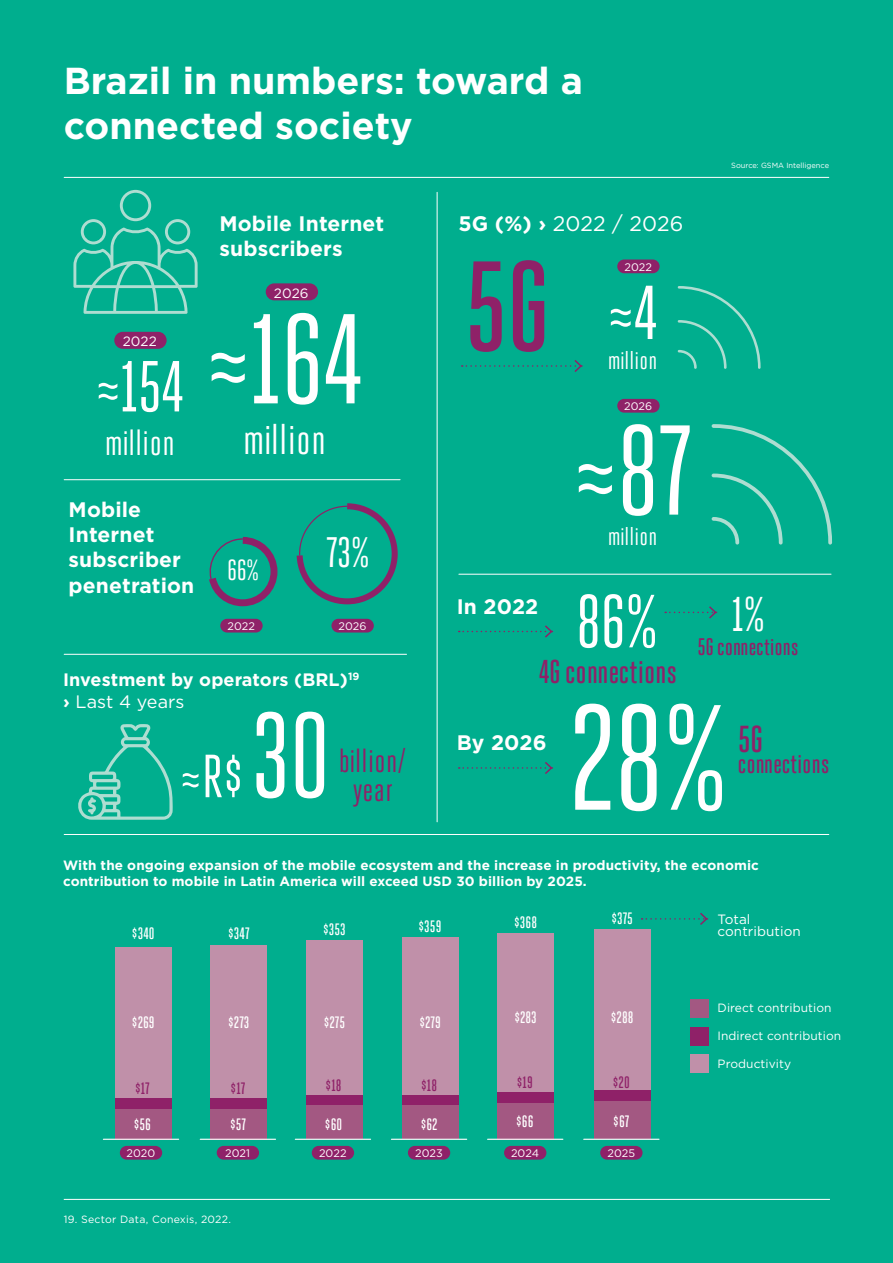
<style>
.page{position:relative;width:893px;height:1263px;background:#00ae8e}
.page>*{position:absolute;margin:0;border:0;box-sizing:border-box;transform-origin:0 0}
.t1{font:149.4px "Heroic Condensed";color:#fff}
.t2{font:127.5px "Heroic Condensed";color:#fff}
.t3{font:500 127.5px "Heroic Condensed";color:#8f2168}
.t4{font:76.2px "Heroic Condensed";color:#fff}
.t5{font:75px "Heroic Condensed";color:#fff}
.t6{font:72px "Heroic Condensed";color:#fff}
.t7{font:60.75px "Heroic Condensed";color:#fff}
.t8{font:48.75px "Heroic Condensed";color:#fff}
.t9{font:42.6px "Heroic Condensed";color:#fff}
.t10{font:42.45px "Heroic Condensed";letter-spacing:.035em;color:#fff}
.t11{font:700 37.5px/45px "Gotham";color:#fff}
.t12{font:500 37.5px "Heroic Condensed";color:#8f2168}
.t13{font:36px "Heroic Condensed";letter-spacing:.035em;color:#fff}
.t14{font:500 33px "Heroic Condensed";letter-spacing:.015em;color:#8f2168}
.t15{font:33px/28.7px "Heroic Condensed";letter-spacing:.035em;color:#8f2168;text-align:center}
.t16{font:500 27px "Heroic Condensed";letter-spacing:.015em;color:#8f2168}
.t17{font:25.35px "Heroic Condensed";letter-spacing:.035em;color:#fff}
.t18{font:500 24px "Heroic Condensed";letter-spacing:.015em;color:#8f2168}
.t19{font:700 21px/25.2px "Gotham";letter-spacing:.005em;color:#fff}
.t20{font:21px "Gotham";letter-spacing:.005em;color:#fff}
.t21{font:700 18px/21.6px "Gotham";letter-spacing:.005em;color:#fff}
.t22{font:500 16.5px "Heroic Condensed";letter-spacing:.005em;color:#fff}
.t23{font:500 16.5px "Heroic Condensed";letter-spacing:.005em;color:#8f2168}
.t24{font:700 13.5px/16.2px "Gotham";letter-spacing:.005em;color:#fff}
.t25{font:13.5px/12px "Gotham";letter-spacing:.005em;color:#fff}
.t26{font:12px "Gotham";letter-spacing:.005em;color:#fff}
.t27{font:10.95px "Gotham";letter-spacing:.005em;color:#fff}
.t28{font:10.5px "Gotham";letter-spacing:.025em;color:#fff}
.t29{font:7.5px "Gotham";color:#fff}
.s1{font-weight:700}
.s2{font-weight:400}
.s3{font-size:120.45px}
</style>
<div class="page">
<hr style="left:64px;top:1199px;width:766px;height:1px;background:#fff">
<div style="left:114px;top:332px;width:53px;height:17px;background:#8f2168;border-radius:8px"></div>
<div style="left:331px;top:619px;width:43px;height:13px;background:#8f2168;border-radius:7px"></div>
<div style="left:266px;top:283px;width:52px;height:17px;background:#8f2168;border-radius:8px"></div>
<div style="left:617px;top:259px;width:43px;height:14px;background:#8f2168;border-radius:7px"></div>
<div style="left:617px;top:399px;width:43px;height:14px;background:#8f2168;border-radius:7px"></div>
<div style="left:220px;top:619px;width:43px;height:13px;background:#8f2168;border-radius:7px"></div>
<div style="left:120px;top:1146px;width:42px;height:14px;background:#8f2168;border-radius:7px"></div>
<div style="left:217px;top:1146px;width:42px;height:14px;background:#8f2168;border-radius:7px"></div>
<div style="left:312px;top:1146px;width:42px;height:14px;background:#8f2168;border-radius:7px"></div>
<div style="left:408px;top:1146px;width:42px;height:14px;background:#8f2168;border-radius:7px"></div>
<div style="left:504px;top:1146px;width:42px;height:14px;background:#8f2168;border-radius:7px"></div>
<div style="left:600px;top:1146px;width:43px;height:14px;background:#8f2168;border-radius:7px"></div>
<svg style="left:73px;top:190px;width:125px;height:124px"></svg>
<svg style="left:209px;top:536px;width:69px;height:71px"></svg>
<svg style="left:296px;top:503px;width:102px;height:102px"></svg>
<hr style="left:64px;top:479px;width:336px;height:1px;background:#fff">
<hr style="left:64px;top:654px;width:343px;height:1px;background:#fff">
<hr style="left:459px;top:574px;width:372px;height:1px;background:#fff">
<hr style="left:64px;top:834px;width:765px;height:1px;background:#fff">
<hr style="left:64px;top:177px;width:765px;height:1px;background:#fff">
<hr style="left:437px;top:192px;width:1px;height:630px;background:#fff">
<svg style="left:678px;top:286px;width:83px;height:83px"></svg>
<svg style="left:712px;top:424px;width:120px;height:120px"></svg>
<svg style="left:462px;top:360px;width:121px;height:12px"></svg>
<svg style="left:459px;top:625px;width:94px;height:13px"></svg>
<svg style="left:459px;top:762px;width:94px;height:12px"></svg>
<svg style="left:665px;top:606px;width:53px;height:13px"></svg>
<svg style="left:78px;top:724px;width:95px;height:96px"></svg>
<div style="left:690px;top:999px;width:19px;height:19px;background:#a35882"></div>
<div style="left:690px;top:1027px;width:19px;height:19px;background:#8f2168"></div>
<div style="left:690px;top:1054px;width:19px;height:18px;background:#c090a9"></div>
<div style="left:115px;top:947px;width:57px;height:151px;background:#c090a9"></div>
<div style="left:210px;top:945px;width:57px;height:153px;background:#c090a9"></div>
<div style="left:306px;top:940px;width:57px;height:155px;background:#c090a9"></div>
<div style="left:402px;top:937px;width:56px;height:158px;background:#c090a9"></div>
<div style="left:497px;top:933px;width:57px;height:159px;background:#c090a9"></div>
<div style="left:594px;top:929px;width:57px;height:161px;background:#c090a9"></div>
<div style="left:115px;top:1098px;width:57px;height:11px;background:#8f2168"></div>
<div style="left:210px;top:1098px;width:57px;height:11px;background:#8f2168"></div>
<div style="left:306px;top:1095px;width:57px;height:10px;background:#8f2168"></div>
<div style="left:402px;top:1095px;width:56px;height:10px;background:#8f2168"></div>
<div style="left:497px;top:1092px;width:57px;height:11px;background:#8f2168"></div>
<div style="left:594px;top:1090px;width:57px;height:11px;background:#8f2168"></div>
<div style="left:115px;top:1109px;width:57px;height:30px;background:#a35882"></div>
<div style="left:210px;top:1109px;width:57px;height:30px;background:#a35882"></div>
<div style="left:306px;top:1105px;width:57px;height:34px;background:#a35882"></div>
<div style="left:402px;top:1105px;width:56px;height:34px;background:#a35882"></div>
<div style="left:497px;top:1103px;width:57px;height:36px;background:#a35882"></div>
<div style="left:594px;top:1101px;width:57px;height:38px;background:#a35882"></div>
<hr style="left:103px;top:1139px;width:76px;height:1px;background:#fff">
<hr style="left:200px;top:1139px;width:76px;height:1px;background:#fff">
<hr style="left:295px;top:1139px;width:76px;height:1px;background:#fff">
<hr style="left:391px;top:1139px;width:76px;height:1px;background:#fff">
<hr style="left:488px;top:1139px;width:75px;height:1px;background:#fff">
<hr style="left:584px;top:1139px;width:75px;height:1px;background:#fff">
<svg style="left:642px;top:913px;width:67px;height:12px"></svg>
<h3 class="t11" style="left:64px;top:58px;width:521px">Brazil in numbers: toward a connected society</h3>
<h3 class="t19" style="left:220px;top:210px;width:166px">Mobile Internet subscribers</h3>
<h3 class="t20" style="left:458px;top:212px;width:226px"><span class="s1">5G (%) ›</span> 2022 / 2026</h3>
<p class="t29" style="left:731px;top:161px;width:100px">Source: GSMA Intelligence</p>
<h2 class="t3" style="left:464px;top:237px;width:88px">5G</h2>
<p class="t27" style="left:624px;top:261px;width:29px">2022</p>
<h3 class="t4" style="left:607px;top:272px;width:52px">≈4</h3>
<p class="t25" style="left:274px;top:286px;width:36px">2026</p>
<h2 class="t2" style="left:205px;top:290px;width:160px">≈164</h2>
<h3 class="t10" style="left:244px;top:417px;width:83px">million</h3>
<h2 class="t2" style="left:572px;top:402px;width:122px">≈87</h2>
<h3 class="t17" style="left:608px;top:523px;width:50px">million</h3>
<p class="t25" style="left:123px;top:335px;width:36px">2022</p>
<h3 class="t17" style="left:608px;top:347px;width:50px">million</h3>
<h3 class="t6" style="left:95px;top:348px;width:91px">≈154</h3>
<h3 class="t13" style="left:105px;top:423px;width:71px">million</h3>
<p class="t27" style="left:624px;top:400px;width:30px">2026</p>
<h3 class="t19" style="left:69px;top:497px;width:192px">Mobile<br>Internet subscriber penetration <sup>66%</sup></h3>
<h3 class="t9" style="left:326px;top:529px;width:45px">73%</h3>
<h3 class="t5" style="left:576px;top:581px;width:84px">86%</h3>
<h3 class="t14" style="left:539px;top:654px;width:140px">4G connections</h3>
<h1 class="t1" style="left:568px;top:677px;width:163px">28%</h1>
<h3 class="t8" style="left:732px;top:588px;width:35px">1%</h3>
<h3 class="t18" style="left:698px;top:633px;width:102px">5G connections</h3>
<h3 class="t19" style="left:457px;top:593px;width:83px">In 2022</h3>
<p class="t27" style="left:228px;top:620px;width:29px">2022</p>
<p class="t27" style="left:338px;top:620px;width:30px">2026</p>
<h3 class="t21" style="left:63px;top:669px;width:298px">Investment by operators (BRL)<sup>19 </sup>› <span class="s2">Last 4 years</span></h3>
<h3 class="t7" style="left:180px;top:743px;width:152px">≈R$ <span class="s3">30</span></h3>
<h3 class="t12" style="left:738px;top:719px;width:27px">5G</h3>
<h3 class="t16" style="left:738px;top:749px;width:93px">connections</h3>
<h3 class="t19" style="left:457px;top:730px;width:91px">By 2026</h3>
<h3 class="t15" style="left:339px;top:746px;width:69px">billion/ year</h3>
<p class="t24" style="left:63px;top:857px;width:697px">With the ongoing expansion of the mobile ecosystem and the increase in productivity, the economic contribution to mobile in Latin America will exceed USD 30 billion by 2025.</p>
<p class="t22" style="left:132px;top:924px;width:24px">$340</p>
<p class="t22" style="left:228px;top:924px;width:23px">$347</p>
<p class="t22" style="left:323px;top:920px;width:24px">$353</p>
<p class="t22" style="left:419px;top:917px;width:24px">$359</p>
<p class="t22" style="left:514px;top:913px;width:24px">$368</p>
<p class="t22" style="left:611px;top:910px;width:23px">$375</p>
<p class="t22" style="left:132px;top:1013px;width:24px">$269</p>
<p class="t22" style="left:228px;top:1013px;width:23px">$273</p>
<p class="t22" style="left:324px;top:1013px;width:23px">$275</p>
<p class="t22" style="left:419px;top:1013px;width:23px">$279</p>
<p class="t22" style="left:514px;top:1009px;width:24px">$283</p>
<p class="t22" style="left:611px;top:1009px;width:24px">$288</p>
<p class="t23" style="left:135px;top:1079px;width:16px">$17</p>
<p class="t23" style="left:231px;top:1079px;width:16px">$17</p>
<p class="t23" style="left:326px;top:1076px;width:17px">$18</p>
<p class="t23" style="left:421px;top:1076px;width:17px">$18</p>
<p class="t23" style="left:517px;top:1074px;width:17px">$19</p>
<p class="t23" style="left:613px;top:1074px;width:18px">$20</p>
<p class="t22" style="left:134px;top:1115px;width:19px">$56</p>
<p class="t22" style="left:230px;top:1115px;width:18px">$57</p>
<p class="t22" style="left:325px;top:1115px;width:19px">$60</p>
<p class="t22" style="left:421px;top:1115px;width:18px">$62</p>
<p class="t22" style="left:516px;top:1113px;width:19px">$66</p>
<p class="t22" style="left:613px;top:1113px;width:18px">$67</p>
<p class="t27" style="left:126px;top:1147px;width:30px">2020</p>
<p class="t27" style="left:225px;top:1147px;width:26px">2021</p>
<p class="t27" style="left:319px;top:1147px;width:29px">2022</p>
<p class="t27" style="left:415px;top:1147px;width:29px">2023</p>
<p class="t27" style="left:511px;top:1147px;width:30px">2024</p>
<p class="t27" style="left:607px;top:1147px;width:29px">2025</p>
<p class="t28" style="left:64px;top:1213px;width:169px">19. Sector Data, Conexis, 2022.</p>
<p class="t25" style="left:718px;top:913px;width:85px">Total contribution</p>
<p class="t26" style="left:718px;top:1001px;width:116px">Direct contribution</p>
<p class="t26" style="left:718px;top:1029px;width:125px">Indirect contribution</p>
<p class="t26" style="left:718px;top:1057px;width:75px">Productivity</p>
</div>
